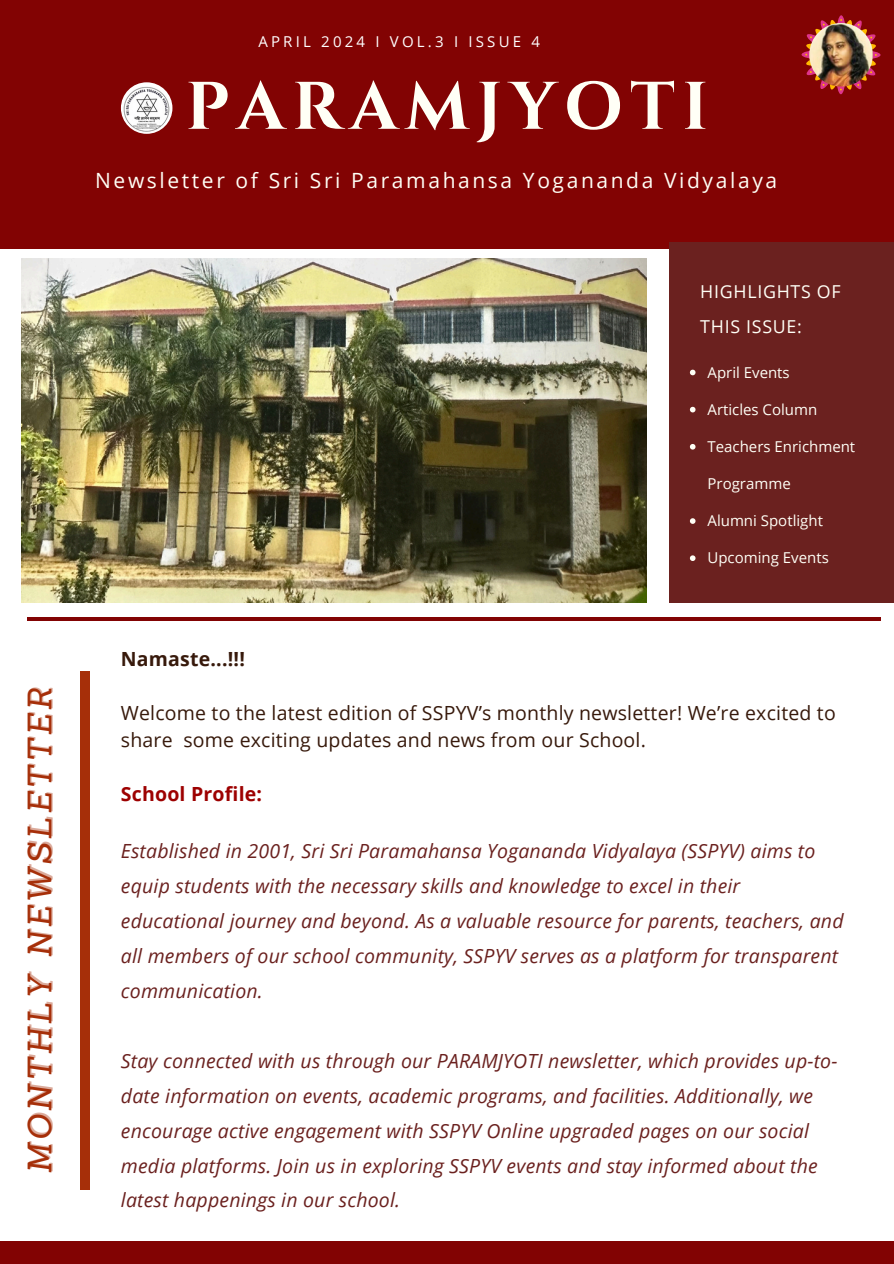
<style>
.page{position:relative;width:894px;height:1264px;background:#fff}
.page>*{position:absolute;margin:0;border:0;box-sizing:border-box;transform-origin:0 0}
.t1{font:700 67.05px "Cinzel";letter-spacing:.11em;color:#fffff6}
.t2{font:italic 33px "Sanchez";color:#a62f09}
.t3{font:21px "Open Sans";letter-spacing:.125em;color:#fffff6}
.t4{font:italic 19.5px/35px "Open Sans";letter-spacing:.01em;color:#6b211f}
.t5{font:19.5px/27px "Open Sans";letter-spacing:.01em;color:#37190b}
.t6{font:700 19.5px "Open Sans";letter-spacing:.01em;color:#9d0000}
.t7{font:700 19.5px "Open Sans";letter-spacing:.01em;color:#37190b}
.t8{font:17.85px/34.8px "Open Sans";letter-spacing:.04em;color:#fffff6}
.t9{font:15px "Open Sans";color:#fffff6}
.t10{font:15px "Open Sans";letter-spacing:.215em;color:#fff}
</style>
<div class="page">
<div style="left:0;top:0;width:893px;height:249px;background:#820303"></div>
<div style="left:0;top:1241px;width:893px;height:22px;background:#820303"></div>
<div style="left:669px;top:242px;width:224px;height:360px;background:#6b211f"></div>
<div style="left:81px;top:671px;width:9px;height:519px;background:#a62f09"></div>
<img style="left:22px;top:258px;width:624px;height:344px">
<img style="left:121px;top:82px;width:51px;height:52px;border-radius:50%">
<svg style="left:689px;top:369px;width:6px;height:6px"></svg>
<svg style="left:689px;top:407px;width:6px;height:5px"></svg>
<svg style="left:689px;top:444px;width:6px;height:5px"></svg>
<svg style="left:689px;top:518px;width:6px;height:6px"></svg>
<svg style="left:689px;top:555px;width:6px;height:6px"></svg>
<hr style="left:27px;top:617px;width:853px;height:3px;background:#820303">
<svg style="left:836px;top:15px;width:9px;height:40px"></svg>
<svg style="left:801px;top:50px;width:39px;height:9px"></svg>
<svg style="left:836px;top:55px;width:9px;height:39px"></svg>
<svg style="left:840px;top:50px;width:40px;height:10px"></svg>
<svg style="left:805px;top:19px;width:71px;height:71px"></svg>
<img style="left:809px;top:23px;width:63px;height:64px;border-radius:50%">
<h4 class="t2" style="left:18px;top:1174px;width:487px;rotate:-90deg">MONTHLY NEWSLETTER</h4>
<h4 class="t10" style="left:258px;top:31px;width:283px">APRIL 2024 I VOL.3 I ISSUE 4</h4>
<h1 class="t1" style="left:185px;top:64px;width:524px">PARAMJYOTI</h1>
<p class="t3" style="left:95px;top:166px;width:683px">Newsletter of Sri Sri Paramahansa Yogananda Vidyalaya</p>
<p class="t8" style="left:700px;top:273px;width:142px">HIGHLIGHTS OF<br>THIS ISSUE:</p>
<p class="t9" style="left:707px;top:361px;width:84px">April Events</p>
<p class="t9" style="left:707px;top:398px;width:111px">Articles Column</p>
<h3 class="t9" style="left:707px;top:436px;width:149px">Teachers Enrichment</h3>
<h3 class="t9" style="left:707px;top:473px;width:85px">Programme</h3>
<h4 class="t9" style="left:707px;top:510px;width:117px">Alumni Spotlight</h4>
<h3 class="t9" style="left:707px;top:547px;width:123px">Upcoming Events</h3>
<p class="t7" style="left:121px;top:645px;width:125px">Namaste...!!!</p>
<h4 class="t5" style="left:121px;top:699px;width:716px">Welcome to the latest edition of SSPYV’s monthly newsletter! We’re excited to share some exciting updates and news from our School.</h4>
<h5 class="t6" style="left:121px;top:780px;width:143px">School Profile:</h5>
<p class="t4" style="left:121px;top:833px;width:724px">Established in 2001, Sri Sri Paramahansa Yogananda Vidyalaya (SSPYV) aims to equip students with the necessary skills and knowledge to excel in their educational journey and beyond. As a valuable resource for parents, teachers, and all members of our school community, SSPYV serves as a platform for transparent communication.</p>
<p class="t4" style="left:121px;top:1042px;width:718px">Stay connected with us through our PARAMJYOTI newsletter, which provides up-to&shy;date information on events, academic programs, and facilities. Additionally, we encourage active engagement with SSPYV Online upgraded pages on our social media platforms. Join us in exploring SSPYV events and stay informed about the latest happenings in our school.</p>
</div>
